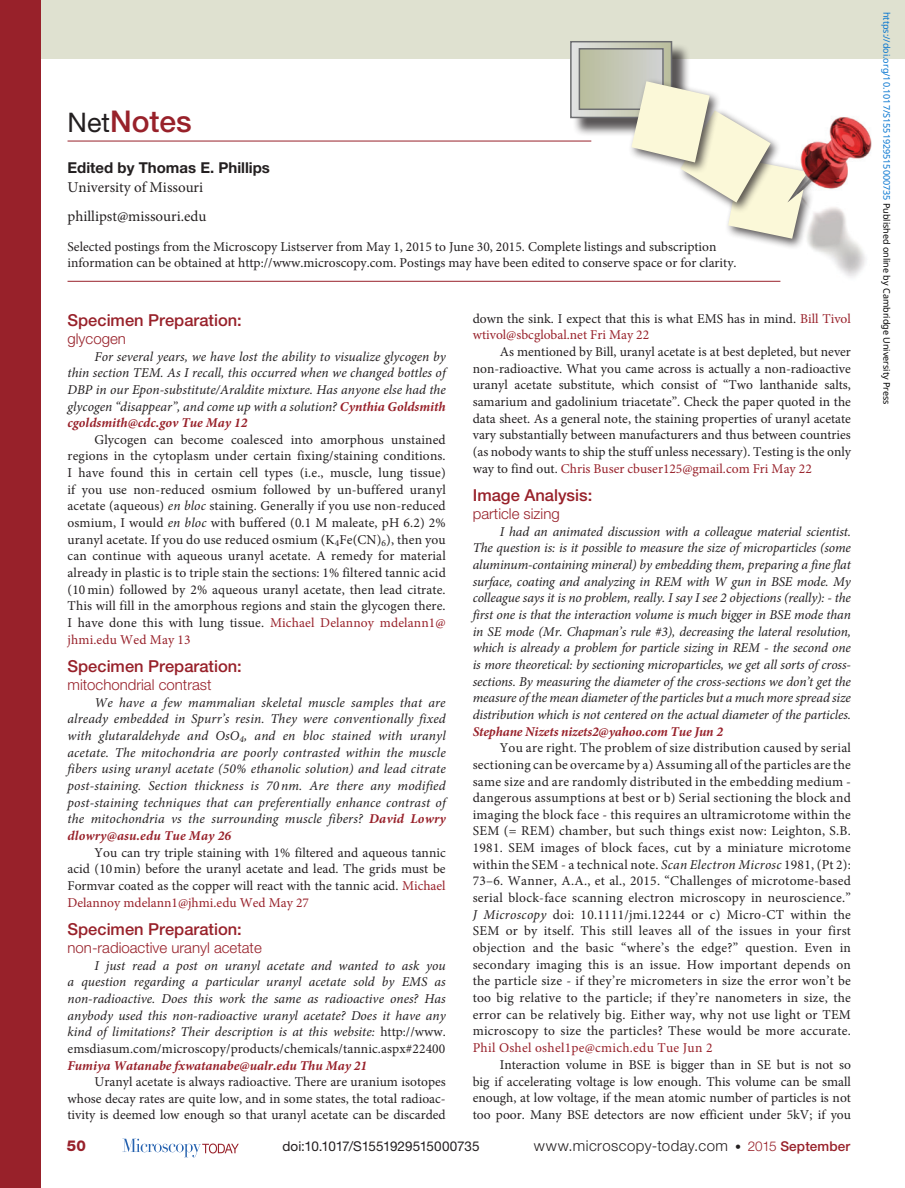
<style>
.page{position:relative;width:905px;height:1188px;background:#fff}
.page>*{position:absolute;margin:0;border:0;box-sizing:border-box;transform-origin:0 0}
.pStl{font:500 30px "Helvetica Neue LT Std";color:#98212a}
.pSec1ttl{font:500 16.5px "Helvetica Neue LT Std";color:#98212a}
.pFirstpara{font:300 15px "Helvetica Neue LT Std";color:#98212a}
.t1{font:300 15px "Helvetica Neue LT Std";letter-spacing:.03em;color:#231f20}
.pAu{font:700 15px "Helvetica Neue LT Std";color:#231f20}
.pCorresp{font:15px "Minion Pro";color:#231f20}
.pAffiliation{font:15px "Minion Pro";color:#231f20}
.t2{font:800 15px "Helvetica Neue LT Std";color:#98212a}
.pPara{font:13.5px/16.6px "Minion Pro";color:#231f20;text-align:justify}
.pPara-2{font:italic 13.5px/16.6px "Minion Pro";color:#231f20;text-align:justify}
.pNote{font:13.5px/16.5px "Minion Pro";color:#231f20}
.t3{font:13.5px "Helvetica Neue LT Std";letter-spacing:-.015em;color:#231f20}
.t4{font:9px "Noto Sans";color:#0172cf}
.s1{font-weight:400;font-size:27px;color:#231f20}
.s2{font-weight:700;color:#98212a}
.s3{font-style:italic}
.s4{color:#98212a}
.s5{font-style:normal}
.s6{font-size:12px}
.s7{font-size:13.5px;color:#98212a}
.s8{font-weight:500;font-size:13.5px;color:#98212a}
.s9{color:#000}
</style>
<div class="page">
<svg style="left:122px;top:1139px;width:117px;height:18px"></svg>
<div style="left:0;top:0;width:904px;height:58px;background:#dfe1d0"></div>
<div style="left:0;top:0;width:41px;height:1188px;background:#98212a"></div>
<img style="left:780px;top:117px;width:92px;height:165px">
<div style="left:724px;top:155px;width:93px;height:95px;background:#231f20;opacity:.75"></div>
<div style="left:572px;top:43px;width:119px;height:94px;background:#231f20;opacity:.75"></div>
<svg style="left:572px;top:43px;width:98px;height:73px"></svg>
<div style="left:570px;top:41px;width:102px;height:77px;border:1px solid #6c6d70"></div>
<div style="left:579px;top:49px;width:84px;height:60px;background:linear-gradient(to right,#b8bd9b,#d0d1d1)"></div>
<div style="left:578px;top:48px;width:85px;height:62px;border:1px solid #6c6d70"></div>
<div style="left:628px;top:78px;width:93px;height:96px;background:#231f20;opacity:.75"></div>
<svg style="left:631px;top:81px;width:174px;height:158px"></svg>
<hr style="left:68px;top:141px;width:523px;height:1px;background:#98212a">
<hr style="left:68px;top:281px;width:712px;height:1px;background:#98212a">
<p class="pStl" style="left:68px;top:103px;width:126px"><span class="s1">Net</span>Notes</p>
<p class="pAu" style="left:68px;top:158px;width:204px">Edited by Thomas E. Phillips</p>
<p class="pAffiliation" style="left:68px;top:178px;width:137px">University of Missouri</p>
<p class="pCorresp" style="left:68px;top:206px;width:140px">phillipst@missouri.edu</p>
<p class="pNote" style="left:68px;top:238px;width:670px">Selected postings from the Microscopy Listserver from May 1, 2015 to June 30, 2015. Complete listings and subscription information can be obtained at http://www.microscopy.com. Postings may have been edited to conserve space or for clarity.</p>
<p class="pSec1ttl" style="left:68px;top:310px;width:176px">Specimen Preparation:</p>
<p class="pFirstpara" style="left:68px;top:329px;width:60px">glycogen</p>
<p class="pPara-2" style="left:68px;top:348px;width:380px;text-indent:27px">For several years, we have lost the ability to visualize glycogen by thin section TEM. As I recall, this occurred when we changed bottles of DBP in our Epon-substitute/Araldite mixture. Has anyone else had the glycogen “disappear”, and come up with a solution? <span class="s2">Cynthia Goldsmith cgoldsmith@cdc.gov Tue May 12</span></p>
<p class="pPara" style="left:68px;top:431px;width:380px;text-indent:27px">Glycogen can become coalesced into amorphous unstained regions in the cytoplasm under certain fixing/staining conditions.<br>I have found this in certain cell types (i.e., muscle, lung tissue) if you use non-reduced osmium followed by un-buffered uranyl acetate (aqueous) <span class="s3">en bloc</span> staining. Generally if you use non-reduced osmium, I would <span class="s3">en bloc</span> with buffered (0.1 M maleate, pH 6.2) 2% uranyl acetate. If you do use reduced osmium (K<sub>4</sub>Fe(CN)<sub>6</sub>), then you can continue with aqueous uranyl acetate. A remedy for material already in plastic is to triple stain the sections: 1% filtered tannic acid (10 min) followed by 2% aqueous uranyl acetate, then lead citrate.<br>This will fill in the amorphous regions and stain the glycogen there.<br>I have done this with lung tissue. <span class="s4">Michael Delannoy mdelann1@ jhmi.edu Wed May 13</span></p>
<p class="pSec1ttl" style="left:68px;top:656px;width:176px">Specimen Preparation:</p>
<p class="pFirstpara" style="left:68px;top:676px;width:145px">mitochondrial contrast</p>
<p class="pPara-2" style="left:68px;top:694px;width:380px;text-indent:27px">We have a few mammalian skeletal muscle samples that are already embedded in Spurr’s resin. They were conventionally fixed with glutaraldehyde and OsO<sub>4</sub>, and en bloc stained with uranyl acetate. The mitochondria are poorly contrasted within the muscle fibers using uranyl acetate (50% ethanolic solution) and lead citrate post-staining. Section thickness is 70 nm. Are there any modified post-staining techniques that can preferentially enhance contrast of the mitochondria vs the surrounding muscle fibers? <span class="s2">David Lowry dlowry@asu.edu Tue May 26</span></p>
<p class="pPara" style="left:68px;top:844px;width:380px;text-indent:27px">You can try triple staining with 1% filtered and aqueous tannic acid (10min) before the uranyl acetate and lead. The grids must be Formvar coated as the copper will react with the tannic acid. <span class="s4">Michael Delannoy mdelann1@jhmi.edu Wed May 27</span></p>
<p class="pSec1ttl" style="left:68px;top:919px;width:176px">Specimen Preparation:</p>
<p class="pFirstpara" style="left:68px;top:939px;width:196px">non-radioactive uranyl acetate</p>
<p class="pPara-2" style="left:68px;top:957px;width:380px;text-indent:27px">I just read a post on uranyl acetate and wanted to ask you a question regarding a particular uranyl acetate sold by EMS as non-radioactive. Does this work the same as radioactive ones? Has anybody used this non-radioactive uranyl acetate? Does it have any kind of limitations? Their description is at this website: <span class="s5">http://www. emsdiasum.com/microscopy/products/chemicals/tannic.aspx#22400<br></span><span class="s2">Fumiya Watanabe fxwatanabe@ualr.edu Thu May 21</span></p>
<p class="pPara" style="left:68px;top:1074px;width:380px;text-indent:27px">Uranyl acetate is always radioactive. There are uranium isotopes whose decay rates are quite low, and in some states, the total radioac&shy;tivity is deemed low enough so that uranyl acetate can be discarded</p>
<p class="pPara" style="left:472px;top:310px;width:379px">down the sink. I expect that this is what EMS has in mind. <span class="s4">Bill Tivol wtivol@sbcglobal.net Fri May 22</span></p>
<p class="pPara" style="left:472px;top:344px;width:380px;text-indent:27px">As mentioned by Bill, uranyl acetate is at best depleted, but never non-radioactive. What you came across is actually a non-radioactive uranyl acetate substitute, which consist of “Two lanthanide salts, samarium and gadolinium triacetate”. Check the paper quoted in the data sheet. As a general note, the staining properties of uranyl acetate vary substantially between manufacturers and thus between countries (as nobody wants to ship the stuff unless necessary). Testing is the only way to find out. <span class="s4">Chris Buser cbuser125@gmail.com Fri May 22</span></p>
<p class="pSec1ttl" style="left:472px;top:485px;width:121px">Image Analysis:</p>
<p class="pFirstpara" style="left:472px;top:505px;width:88px">particle sizing</p>
<p class="pPara-2" style="left:472px;top:523px;width:380px;text-indent:27px">I had an animated discussion with a colleague material scientist.<br>The question is: is it possible to measure the size of microparticles (some aluminum-containing mineral) by embedding them, preparing a fine flat surface, coating and analyzing in REM with W gun in BSE mode. My colleague says it is no problem, really. I say I see 2 objections (really): - the first one is that the interaction volume is much bigger in BSE mode than in SE mode (Mr. Chapman’s rule #3), decreasing the lateral resolution, which is already a problem for particle sizing in REM - the second one is more theoretical: by sectioning microparticles, we get all sorts of cross&shy;sections. By measuring the diameter of the cross-sections we don’t get the measure of the mean diameter of the particles but a much more spread size distribution which is not centered on the actual diameter of the particles.<br><span class="s2">Stephane Nizets nizets2@yahoo.com Tue Jun 2</span></p>
<p class="pPara" style="left:472px;top:740px;width:380px;text-indent:27px">You are right. The problem of size distribution caused by serial sectioning can be overcame by a) Assuming all of the particles are the same size and are randomly distributed in the embedding medium - dangerous assumptions at best or b) Serial sectioning the block and imaging the block face - this requires an ultramicrotome within the SEM (= REM) chamber, but such things exist now: Leighton, S.B.<br>1981. SEM images of block faces, cut by a miniature microtome within the SEM - a technical note. <span class="s3">Scan Electron Microsc</span> 1981, (Pt 2):<br>73–6. Wanner, A.A., et al., 2015. “Challenges of microtome-based serial block-face scanning electron microscopy in neuroscience.” <span class="s3">J Microscopy</span> doi: 10.1111/jmi.12244 or c) Micro-CT within the SEM or by itself. This still leaves all of the issues in your first objection and the basic “where’s the edge?” question. Even in secondary imaging this is an issue. How important depends on the particle size - if they’re micrometers in size the error won’t be too big relative to the particle; if they’re nanometers in size, the error can be relatively big. Either way, why not use light or TEM microscopy to size the particles? These would be more accurate.<br><span class="s4">Phil Oshel oshel1pe@cmich.edu Tue Jun 2</span></p>
<p class="pPara" style="left:472px;top:1056px;width:380px;text-indent:27px">Interaction volume in BSE is bigger than in SE but is not so big if accelerating voltage is low enough. This volume can be small enough, at low voltage, if the mean atomic number of particles is not too poor. Many BSE detectors are now efficient under 5kV; if you</p>
<p class="t2" style="left:67px;top:1137px;width:21px">50</p>
<p class="t3" style="left:282px;top:1138px;width:199px">doi:10.1017/S1551929515000735</p>
<p class="t1" style="left:533px;top:1136px;width:318px">www.microscopy-today.com <span class="s6">•</span> <span class="s7">2015</span> <span class="s8">September</span></p>
<p class="t4" style="left:893px;top:12px;width:394px;rotate:90deg">https://doi.org/10.1017/S1551929515000735 <span class="s9">Published online by Cambridge University Press</span></p>
</div>
